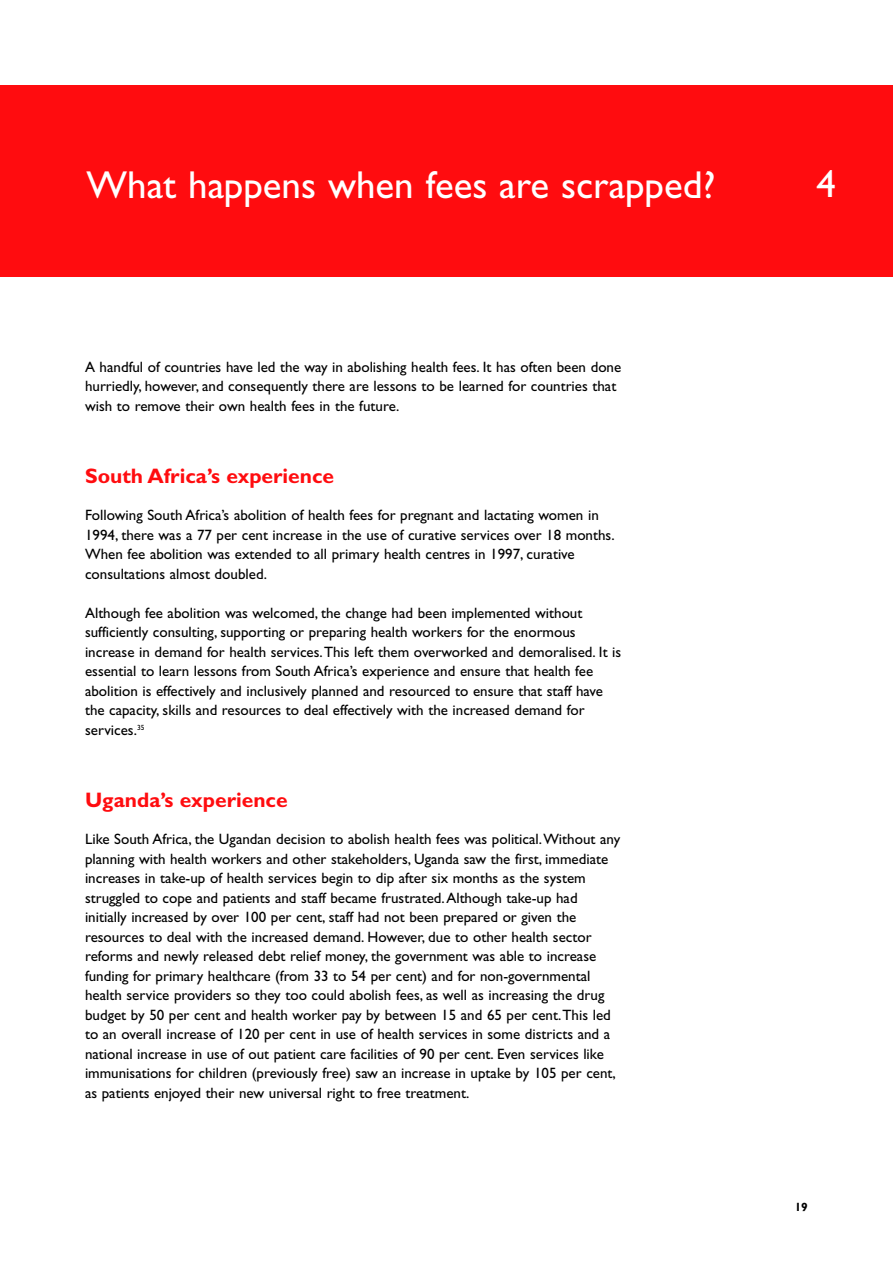
<style>
.page{position:relative;width:893px;height:1263px;background:#fff}
.page>*{position:absolute;margin:0;border:0;box-sizing:border-box;transform-origin:0 0}
.t1{font:39px "Gill Sans";color:#fff}
.t2{font:700 21px "Gill Sans";color:#ff0c0f}
.t3{font:15px/19.5px "Gill Sans";color:#000}
.t4{font:700 12px "Gill Sans";color:#000}
</style>
<div class="page">
<div style="left:0;top:85px;width:893px;height:191px;background:#ff0c0f"></div>
<h1 class="t1" style="left:87px;top:172px;width:630px">What happens when fees are scrapped?</h1>
<h1 class="t1" style="left:816px;top:170px;width:21px">4</h1>
<p class="t3" style="left:85px;top:359px;width:538px">A handful of countries have led the way in abolishing health fees. It has often been done hurriedly, however, and consequently there are lessons to be learned for countries that wish to remove their own health fees in the future.</p>
<h2 class="t2" style="left:85px;top:468px;width:251px">South Africa’s experience</h2>
<p class="t3" style="left:85px;top:507px;width:531px">Following South Africa’s abolition of health fees for pregnant and lactating women in 1994, there was a 77 per cent increase in the use of curative services over 18 months.<br>When fee abolition was extended to all primary health centres in 1997, curative consultations almost doubled.</p>
<p class="t3" style="left:85px;top:605px;width:538px">Although fee abolition was welcomed, the change had been implemented without sufficiently consulting, supporting or preparing health workers for the enormous increase in demand for health services.This left them overworked and demoralised. It is essential to learn lessons from South Africa’s experience and ensure that health fee abolition is effectively and inclusively planned and resourced to ensure that staff have the capacity, skills and resources to deal effectively with the increased demand for services.<sup>35</sup></p>
<h2 class="t2" style="left:85px;top:792px;width:204px">Uganda’s experience</h2>
<p class="t3" style="left:85px;top:831px;width:537px">Like South Africa, the Ugandan decision to abolish health fees was political.Without any planning with health workers and other stakeholders, Uganda saw the first, immediate increases in take-up of health services begin to dip after six months as the system struggled to cope and patients and staff became frustrated.Although take-up had initially increased by over 100 per cent, staff had not been prepared or given the resources to deal with the increased demand. However, due to other health sector reforms and newly released debt relief money, the government was able to increase funding for primary healthcare (from 33 to 54 per cent) and for non-governmental health service providers so they too could abolish fees, as well as increasing the drug budget by 50 per cent and health worker pay by between 15 and 65 per cent.This led to an overall increase of 120 per cent in use of health services in some districts and a national increase in use of out patient care facilities of 90 per cent. Even services like immunisations for children (previously free) saw an increase in uptake by 105 per cent, as patients enjoyed their new universal right to free treatment.</p>
<p class="t4" style="left:795px;top:1203px;width:15px">19</p>
</div>
